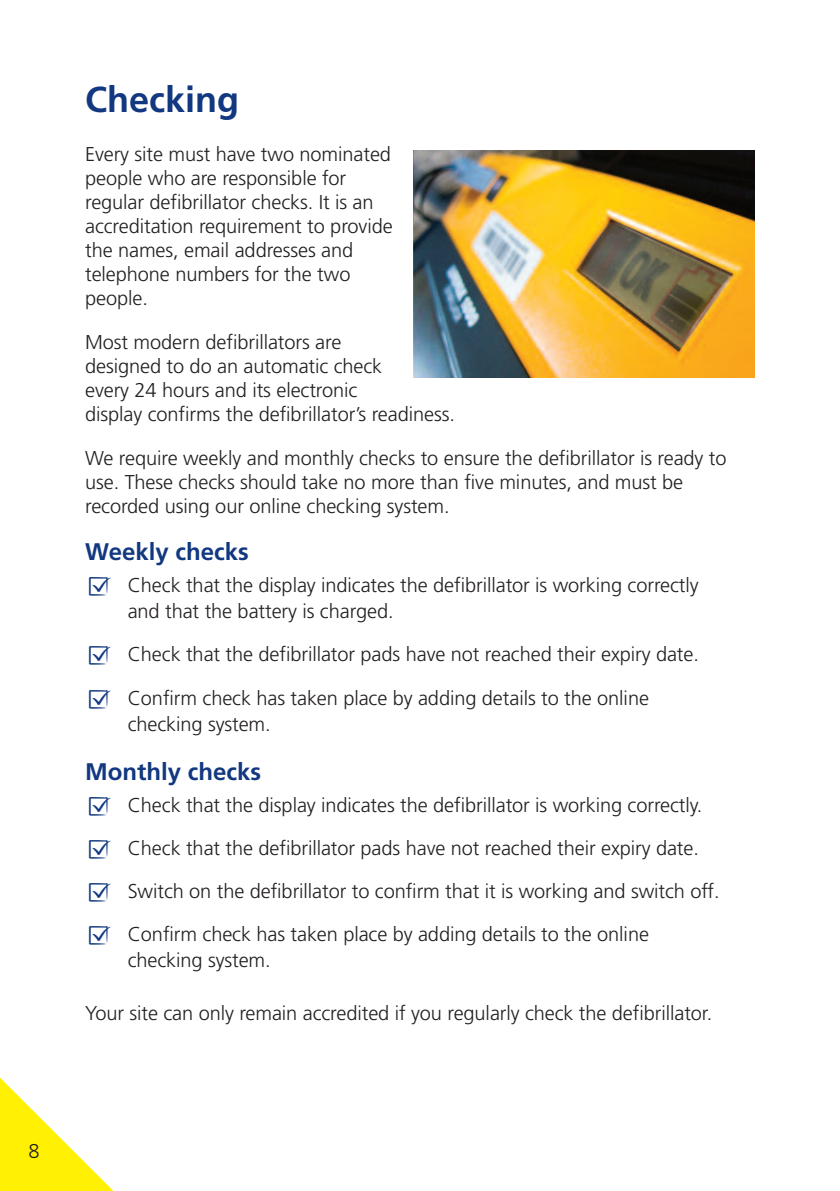
<style>
.page{position:relative;width:840px;height:1191px;background:#fff}
.page>*{position:absolute;margin:0;border:0;box-sizing:border-box;transform-origin:0 0}
.t1{font:700 36px "Frutiger LT Std";color:#113880}
.t2{font:700 24px "Frutiger LT Std";color:#113880}
.t3{font:300 20px/24px "Frutiger LT Std";letter-spacing:-.005em;color:#231f20}
.s1{font-family:"Webstar BV";font-weight:400;font-size:36px;color:#113880}
</style>
<div class="page">
<svg style="left:0;top:1077px;width:114px;height:114px"></svg>
<img style="left:413px;top:150px;width:341px;height:227px">
<h1 class="t1" style="left:85px;top:85px;width:156px">Checking</h1>
<p class="t3" style="left:85px;top:144px;width:309px">Every site must have two nominated people who are responsible for regular defibrillator checks. It is an accreditation requirement to provide the names, email addresses and telephone numbers for the two people.</p>
<p class="t3" style="left:85px;top:332px;width:371px">Most modern defibrillators are<br>designed to do an automatic check<br>every 24 hours and its electronic<br>display confirms the defibrillator’s readiness.</p>
<p class="t3" style="left:85px;top:448px;width:642px">We require weekly and monthly checks to ensure the defibrillator is ready to use. These checks should take no more than five minutes, and must be recorded using our online checking system.</p>
<p class="t2" style="left:85px;top:542px;width:165px">Weekly checks</p>
<p class="t3" style="left:128px;top:574px;width:572px;line-height:26px;text-indent:-43px"><span class="s1">d</span> Check that the display indicates the defibrillator is working correctly and that the battery is charged.</p>
<p class="t3" style="left:85px;top:634px;width:615px;line-height:43px"><span class="s1">d</span> Check that the defibrillator pads have not reached their expiry date. <span class="s1">d</span> Confirm check has taken place by adding details to the online</p>
<p class="t3" style="left:128px;top:713px;width:144px">checking system.</p>
<p class="t2" style="left:85px;top:762px;width:177px">Monthly checks</p>
<p class="t3" style="left:85px;top:785px;width:635px;line-height:43px"><span class="s1">d</span> Check that the display indicates the defibrillator is working correctly. <span class="s1">d</span> Check that the defibrillator pads have not reached their expiry date. <span class="s1">d</span> Switch on the defibrillator to confirm that it is working and switch off. <span class="s1">d</span> Confirm check has taken place by adding details to the online</p>
<p class="t3" style="left:128px;top:950px;width:144px">checking system.</p>
<p class="t3" style="left:85px;top:1002px;width:628px">Your site can only remain accredited if you regularly check the defibrillator.</p>
<p class="t3" style="left:28px;top:1140px;width:13px">8</p>
</div>
